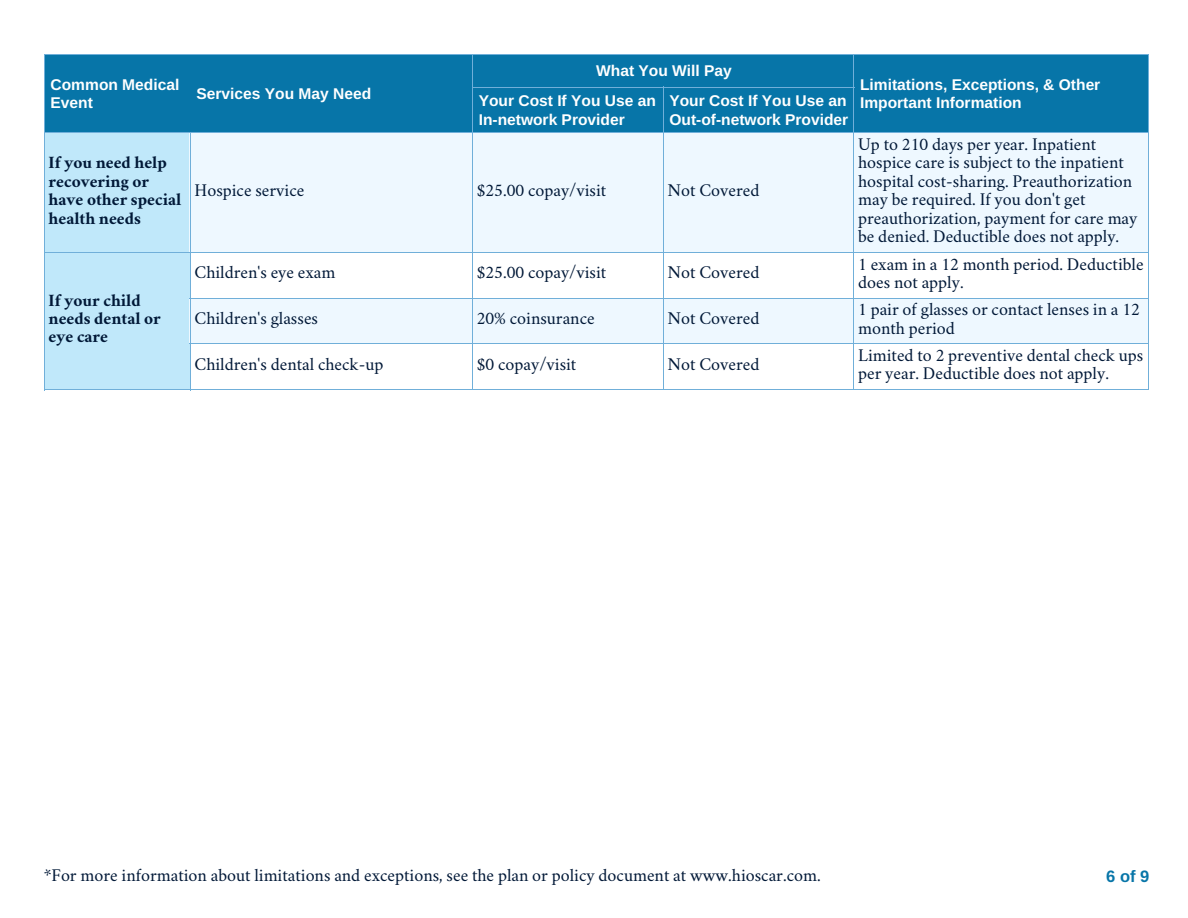
<style>
.page{position:relative;width:1188px;height:918px;background:#fff}
.page>*{position:absolute;margin:0;border:0;box-sizing:border-box;transform-origin:0 0}
.t1{font:700 16.5px "Arimo";color:#0775a8}
.t2{font:15.6px/18.5px "Crimson Text";letter-spacing:.005em;color:#001837}
.t3{font:700 15.6px/18.5px "Arimo";letter-spacing:.005em;color:#fff}
.t4{font:700 15.6px/18.5px "Crimson Text";letter-spacing:.005em;color:#001837}
</style>
<div class="page">
<div style="left:44px;top:54px;width:146px;height:78px;background:#0775a8"></div>
<div style="left:190px;top:54px;width:282px;height:78px;background:#0775a8"></div>
<div style="left:472px;top:54px;width:381px;height:33px;background:#0775a8"></div>
<div style="left:853px;top:54px;width:295px;height:78px;background:#0775a8"></div>
<div style="left:472px;top:87px;width:191px;height:45px;background:#0775a8"></div>
<div style="left:663px;top:87px;width:190px;height:45px;background:#0775a8"></div>
<div style="left:44px;top:132px;width:146px;height:120px;background:#c0e8fa"></div>
<div style="left:190px;top:132px;width:282px;height:120px;background:#eef8ff"></div>
<div style="left:472px;top:132px;width:191px;height:120px;background:#eef8ff"></div>
<div style="left:663px;top:132px;width:190px;height:120px;background:#eef8ff"></div>
<div style="left:853px;top:132px;width:295px;height:120px;background:#eef8ff"></div>
<div style="left:44px;top:252px;width:146px;height:137px;background:#c0e8fa"></div>
<div style="left:190px;top:298px;width:282px;height:45px;background:#eef8ff"></div>
<div style="left:472px;top:298px;width:191px;height:45px;background:#eef8ff"></div>
<div style="left:663px;top:298px;width:190px;height:45px;background:#eef8ff"></div>
<div style="left:853px;top:298px;width:295px;height:45px;background:#eef8ff"></div>
<hr style="left:853px;top:389px;width:296px;height:1px;background:#70afd9">
<hr style="left:1148px;top:343px;width:1px;height:47px;background:#70afd9">
<hr style="left:663px;top:389px;width:191px;height:1px;background:#70afd9">
<hr style="left:853px;top:343px;width:1px;height:47px;background:#70afd9">
<hr style="left:472px;top:389px;width:192px;height:1px;background:#70afd9">
<hr style="left:663px;top:343px;width:1px;height:47px;background:#70afd9">
<hr style="left:190px;top:389px;width:283px;height:1px;background:#70afd9">
<hr style="left:472px;top:343px;width:1px;height:47px;background:#70afd9">
<hr style="left:853px;top:343px;width:296px;height:1px;background:#70afd9">
<hr style="left:1148px;top:298px;width:1px;height:46px;background:#70afd9">
<hr style="left:663px;top:343px;width:191px;height:1px;background:#70afd9">
<hr style="left:853px;top:298px;width:1px;height:46px;background:#70afd9">
<hr style="left:472px;top:343px;width:192px;height:1px;background:#70afd9">
<hr style="left:663px;top:298px;width:1px;height:46px;background:#70afd9">
<hr style="left:190px;top:343px;width:283px;height:1px;background:#70afd9">
<hr style="left:472px;top:298px;width:1px;height:46px;background:#70afd9">
<hr style="left:853px;top:298px;width:296px;height:1px;background:#70afd9">
<hr style="left:1148px;top:252px;width:1px;height:47px;background:#70afd9">
<hr style="left:663px;top:298px;width:191px;height:1px;background:#70afd9">
<hr style="left:853px;top:252px;width:1px;height:47px;background:#70afd9">
<hr style="left:472px;top:298px;width:192px;height:1px;background:#70afd9">
<hr style="left:663px;top:252px;width:1px;height:47px;background:#70afd9">
<hr style="left:190px;top:298px;width:283px;height:1px;background:#70afd9">
<hr style="left:472px;top:252px;width:1px;height:47px;background:#70afd9">
<hr style="left:44px;top:389px;width:147px;height:1px;background:#70afd9">
<hr style="left:44px;top:252px;width:1px;height:138px;background:#70afd9">
<hr style="left:190px;top:252px;width:1px;height:138px;background:#70afd9">
<hr style="left:853px;top:252px;width:296px;height:1px;background:#70afd9">
<hr style="left:1148px;top:132px;width:1px;height:121px;background:#70afd9">
<hr style="left:663px;top:252px;width:191px;height:1px;background:#70afd9">
<hr style="left:853px;top:132px;width:1px;height:121px;background:#70afd9">
<hr style="left:472px;top:252px;width:192px;height:1px;background:#70afd9">
<hr style="left:663px;top:132px;width:1px;height:121px;background:#70afd9">
<hr style="left:190px;top:252px;width:283px;height:1px;background:#70afd9">
<hr style="left:472px;top:132px;width:1px;height:121px;background:#70afd9">
<hr style="left:44px;top:252px;width:147px;height:1px;background:#70afd9">
<hr style="left:44px;top:132px;width:1px;height:121px;background:#70afd9">
<hr style="left:190px;top:132px;width:1px;height:121px;background:#70afd9">
<hr style="left:663px;top:132px;width:191px;height:1px;background:#70afd9">
<hr style="left:472px;top:132px;width:192px;height:1px;background:#70afd9">
<hr style="left:663px;top:87px;width:1px;height:46px;background:#70afd9">
<hr style="left:853px;top:54px;width:296px;height:1px;background:#70afd9">
<hr style="left:853px;top:132px;width:296px;height:1px;background:#70afd9">
<hr style="left:853px;top:54px;width:1px;height:79px;background:#70afd9">
<hr style="left:1148px;top:54px;width:1px;height:79px;background:#70afd9">
<hr style="left:472px;top:54px;width:382px;height:1px;background:#70afd9">
<hr style="left:472px;top:87px;width:382px;height:1px;background:#70afd9">
<hr style="left:190px;top:54px;width:283px;height:1px;background:#70afd9">
<hr style="left:190px;top:132px;width:283px;height:1px;background:#70afd9">
<hr style="left:472px;top:54px;width:1px;height:79px;background:#70afd9">
<hr style="left:44px;top:54px;width:147px;height:1px;background:#70afd9">
<hr style="left:44px;top:132px;width:147px;height:1px;background:#70afd9">
<hr style="left:44px;top:54px;width:1px;height:79px;background:#70afd9">
<p class="t3" style="left:51px;top:75px;width:130px">Common Medical<br>Event</p>
<p class="t3" style="left:197px;top:85px;width:176px">Services You May Need</p>
<p class="t3" style="left:596px;top:61px;width:137px">What You Will Pay</p>
<p class="t3" style="left:860px;top:75px;width:242px">Limitations, Exceptions, &amp; Other</p>
<p class="t3" style="left:479px;top:91px;width:179px">Your Cost If You Use an</p>
<p class="t3" style="left:860px;top:93px;width:163px">Important Information</p>
<p class="t3" style="left:479px;top:110px;width:148px">In-network Provider</p>
<p class="t3" style="left:669px;top:91px;width:180px">Your Cost If You Use an<br>Out-of-network Provider</p>
<p class="t4" style="left:49px;top:156px;width:134px">If you need help recovering or have other special health needs</p>
<p class="t4" style="left:49px;top:293px;width:114px">If your child needs dental or eye care</p>
<p class="t2" style="left:195px;top:183px;width:111px">Hospice service</p>
<p class="t2" style="left:477px;top:183px;width:131px">$25.00 copay/visit</p>
<p class="t2" style="left:667px;top:183px;width:94px">Not Covered</p>
<p class="t2" style="left:858px;top:137px;width:281px">Up to 210 days per year. Inpatient hospice care is subject to the inpatient hospital cost-sharing. Preauthorization may be required. If you don't get preauthorization, payment for care may be denied. Deductible does not apply.</p>
<p class="t2" style="left:195px;top:266px;width:142px">Children's eye exam</p>
<p class="t2" style="left:477px;top:266px;width:131px">$25.00 copay/visit</p>
<p class="t2" style="left:667px;top:266px;width:94px">Not Covered</p>
<p class="t2" style="left:858px;top:257px;width:287px">1 exam in a 12 month period. Deductible does not apply.</p>
<p class="t2" style="left:195px;top:311px;width:125px">Children's glasses</p>
<p class="t2" style="left:477px;top:311px;width:119px">20% coinsurance</p>
<p class="t2" style="left:667px;top:311px;width:94px">Not Covered</p>
<p class="t2" style="left:858px;top:303px;width:283px">1 pair of glasses or contact lenses in a 12 month period</p>
<p class="t2" style="left:195px;top:357px;width:190px">Children's dental check-up</p>
<p class="t2" style="left:477px;top:357px;width:101px">$0 copay/visit</p>
<p class="t2" style="left:667px;top:357px;width:94px">Not Covered</p>
<p class="t2" style="left:858px;top:348px;width:287px">Limited to 2 preventive dental check ups per year. Deductible does not apply.</p>
<p class="t2" style="left:44px;top:868px;width:778px">*For more information about limitations and exceptions, see the plan or policy document at www.hioscar.com.</p>
<p class="t1" style="left:1106px;top:868px;width:45px">6of9</p>
</div>
